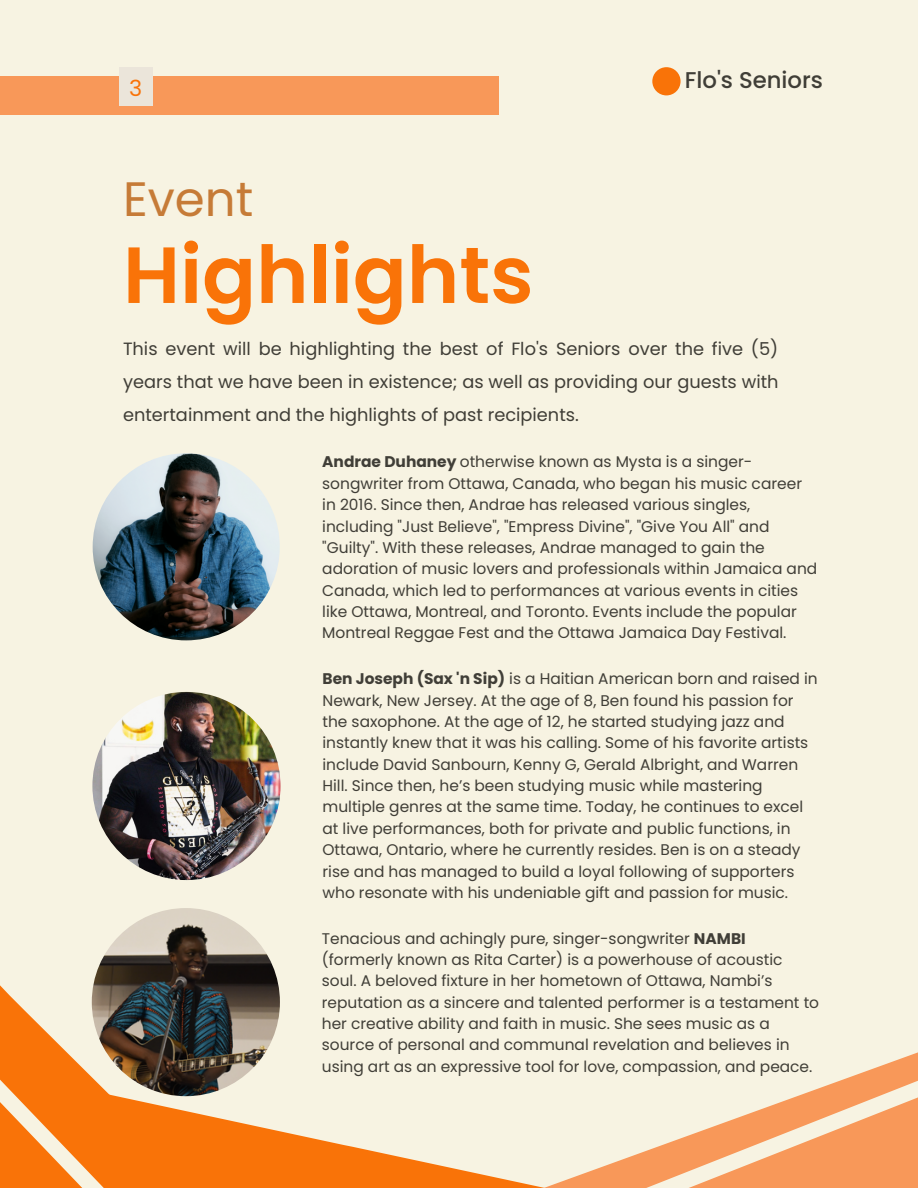
<style>
.page{position:relative;width:918px;height:1188px;background:#f7f3e2}
.page>*{position:absolute;margin:0;border:0;box-sizing:border-box;transform-origin:0 0}
.t1{font:600 79.5px "Poppins";color:#f97308}
.t2{font:48.3px "Poppins";color:#c67b37}
.t3{font:500 22.8px "Poppins";color:#403e37}
.t4{font:22.2px "Poppins";color:#f97308}
.t5{font:17.85px/32.8px "Poppins";color:#403e37;text-align:justify}
.t6{font:15.45px/21.3px "Poppins";color:#403e37}
.s1{font-weight:700}
</style>
<div class="page">
<svg style="left:278px;top:1131px;width:162px;height:57px;fill:#f97308"></svg>
<svg style="left:0;top:951px;width:278px;height:237px;fill:#f97308"></svg>
<svg style="left:440px;top:1052px;width:478px;height:136px"></svg>
<div style="left:652px;top:67px;width:29px;height:28px;background:#f97308;border-radius:50%"></div>
<div style="left:0;top:76px;width:499px;height:38px;background:#f89859"></div>
<div style="left:119px;top:68px;width:34px;height:38px;background:#ebe5da"></div>
<img style="left:93px;top:453px;width:187px;height:187px;border-radius:50%">
<img style="left:92px;top:908px;width:188px;height:188px;border-radius:50%">
<img style="left:92px;top:692px;width:189px;height:188px;border-radius:50%">
<h3 class="t4" style="left:129px;top:73px;width:15px">3</h3>
<h2 class="t2" style="left:123px;top:165px;width:132px">Event</h2>
<h1 class="t1" style="left:123px;top:219px;width:412px">Highlights</h1>
<h3 class="t3" style="left:685px;top:64px;width:140px">Flo's Seniors</h3>
<p class="t5" style="left:123px;top:332px;width:657px">This event will be highlighting the best of Flo's Seniors over the five (5) years that we have been in existence; as well as providing our guests with entertainment and the highlights of past recipients.</p>
<p class="t6" style="left:322px;top:451px;width:497px"><span class="s1">Andrae Duhaney</span> otherwise known as Mysta is a singer&shy;songwriter from Ottawa, Canada, who began his music career in 2016. Since then, Andrae has released various singles, including "Just Believe", "Empress Divine", "Give You All" and "Guilty". With these releases, Andrae managed to gain the adoration of music lovers and professionals within Jamaica and Canada, which led to performances at various events in cities like Ottawa, Montreal, and Toronto. Events include the popular Montreal Reggae Fest and the Ottawa Jamaica Day Festival.</p>
<p class="t6" style="left:323px;top:668px;width:497px"><span class="s1">Ben Joseph (Sax 'n Sip)</span> is a Haitian American born and raised in Newark, New Jersey. At the age of 8, Ben found his passion for the saxophone. At the age of 12, he started studying jazz and instantly knew that it was his calling. Some of his favorite artists include David Sanbourn, Kenny G, Gerald Albright, and Warren Hill. Since then, he’s been studying music while mastering multiple genres at the same time. Today, he continues to excel at live performances, both for private and public functions, in Ottawa, Ontario, where he currently resides. Ben is on a steady rise and has managed to build a loyal following of supporters who resonate with his undeniable gift and passion for music.</p>
<p class="t6" style="left:322px;top:927px;width:499px">Tenacious and achingly pure, singer-songwriter <span class="s1">NAMBI </span>(formerly known as Rita Carter) is a powerhouse of acoustic soul. A beloved fixture in her hometown of Ottawa, Nambi’s reputation as a sincere and talented performer is a testament to her creative ability and faith in music. She sees music as a source of personal and communal revelation and believes in using art as an expressive tool for love, compassion, and peace.</p>
</div>
